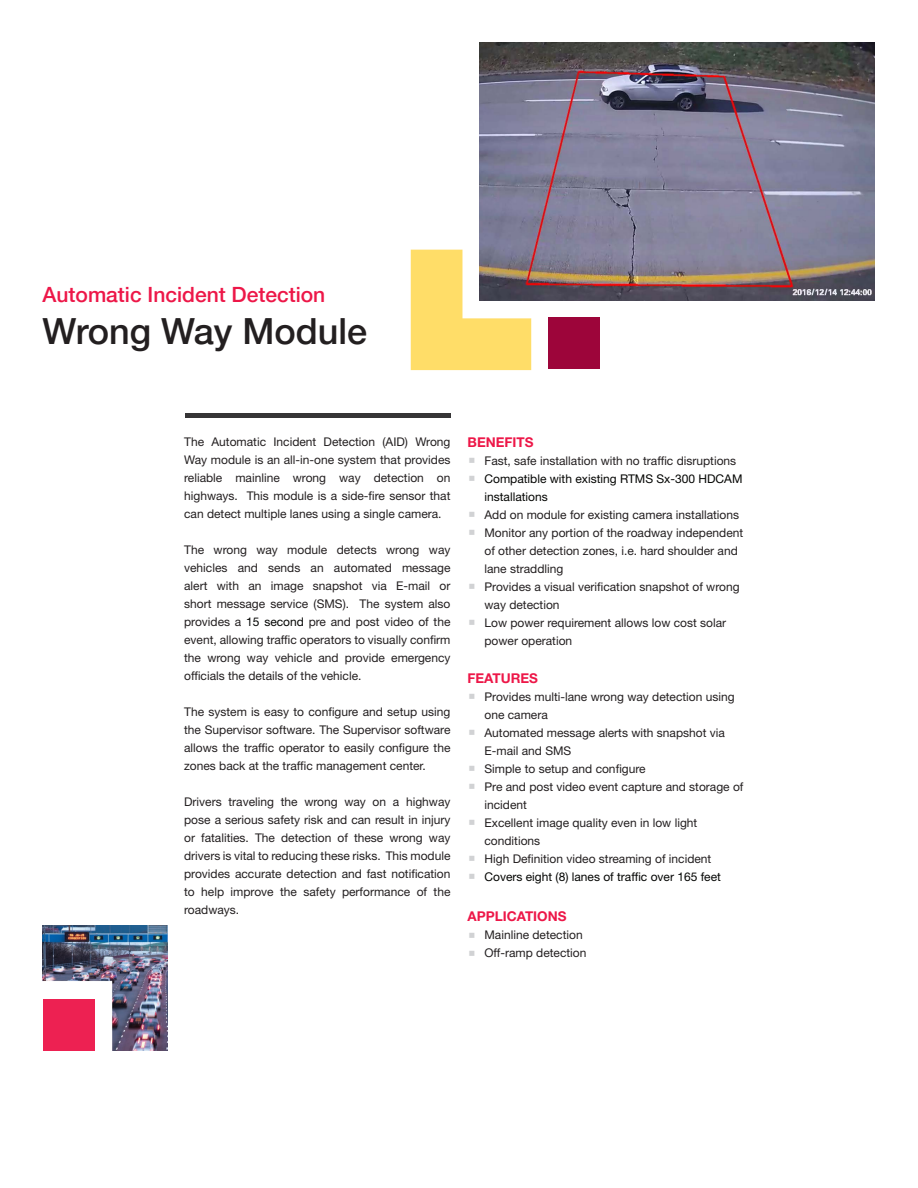
<style>
.page{position:relative;width:918px;height:1188px;background:#fff}
.page>*{position:absolute;margin:0;border:0;box-sizing:border-box;transform-origin:0 0}
.t1{font:500 36px "Helvetica Neue LT";color:#231f20}
.t2{font:500 21px "Helvetica Neue LT";color:#ed1748}
.Red_Subheads{font:700 13.5px "Helvetica Neue LT Std";color:#ed1748}
.Paragraph{font:12px/18px "Helvetica Neue LT Std";color:#231f20}
.t3{font:12px/18px "Helvetica Neue LT Std";color:#040503}
.s1{color:#040503}
</style>
<div class="page">
<div style="left:548px;top:318px;width:52px;height:51px;background:#9d053a"></div>
<img style="left:480px;top:43px;width:395px;height:258px">
<div style="left:185px;top:413px;width:265px;height:5px;background:#363536"></div>
<svg style="left:411px;top:250px;width:120px;height:120px;background:#e3cb7c"></svg>
<img style="left:43px;top:926px;width:124px;height:125px">
<p class="t2" style="left:43px;top:282px;width:284px">Automatic Incident Detection</p>
<p class="t1" style="left:43px;top:310px;width:326px">Wrong Way Module</p>
<p class="Paragraph" style="left:184px;top:432px;width:268px;text-align:justify">The Automatic Incident Detection (AID) Wrong Way module is an all-in-one system that provides reliable mainline wrong way detection on highways. This module is a side-fire sensor that can detect multiple lanes using a single camera.</p>
<p class="Paragraph" style="left:184px;top:540px;width:268px;text-align:justify">The wrong way module detects wrong way vehicles and sends an automated message alert with an image snapshot via E-mail or short message service (SMS). The system also provides a <span class="s1">15 second</span> pre and post video of the event, allowing traffic operators to visually confirm the wrong way vehicle and provide emergency officials the details of the vehicle.</p>
<p class="Paragraph" style="left:184px;top:702px;width:268px;text-align:justify">The system is easy to configure and setup using the Supervisor software. The Supervisor software allows the traffic operator to easily configure the zones back at the traffic management center.</p>
<p class="Paragraph" style="left:184px;top:792px;width:268px;text-align:justify">Drivers traveling the wrong way on a highway pose a serious safety risk and can result in injury or fatalities. The detection of these wrong way drivers is vital to reducing these risks. This module provides accurate detection and fast notification to help improve the safety performance of the roadways.</p>
<p class="Red_Subheads" style="left:468px;top:434px;width:68px">BENEFITS</p>
<p class="Paragraph" style="left:485px;top:451px;width:253px">Fast, safe installation with no traffic disruptions</p>
<p class="t3" style="left:485px;top:469px;width:260px">Compatible with existing RTMS Sx-300 HDCAM installations</p>
<p class="Paragraph" style="left:485px;top:505px;width:256px">Add on module for existing camera installations</p>
<p class="Paragraph" style="left:485px;top:523px;width:260px">Monitor any portion of the roadway independent of other detection zones, i.e. hard shoulder and lane straddling</p>
<p class="Paragraph" style="left:485px;top:577px;width:257px">Provides a visual verification snapshot of wrong way detection</p>
<p class="Paragraph" style="left:485px;top:613px;width:243px">Low power requirement allows low cost solar power operation</p>
<p class="Red_Subheads" style="left:468px;top:670px;width:72px">FEATURES</p>
<p class="Paragraph" style="left:485px;top:688px;width:252px">Provides multi-lane wrong way detection using one camera</p>
<p class="Paragraph" style="left:485px;top:724px;width:242px">Automated message alerts with snapshot via<br>E-mail and SMS</p>
<p class="Paragraph" style="left:485px;top:760px;width:163px">Simple to setup and configure</p>
<p class="Paragraph" style="left:485px;top:778px;width:260px">Pre and post video event capture and storage of incident</p>
<p class="Paragraph" style="left:485px;top:814px;width:214px">Excellent image quality even in low light conditions</p>
<p class="Paragraph" style="left:485px;top:850px;width:228px">High Definition video streaming of incident</p>
<p class="t3" style="left:485px;top:868px;width:238px">Covers eight (8) lanes of traffic over 165 feet</p>
<p class="Red_Subheads" style="left:468px;top:908px;width:100px">APPLICATIONS</p>
<p class="Paragraph" style="left:485px;top:926px;width:100px">Mainline detection</p>
<p class="Paragraph" style="left:485px;top:944px;width:104px">Off-ramp detection</p>
</div>
